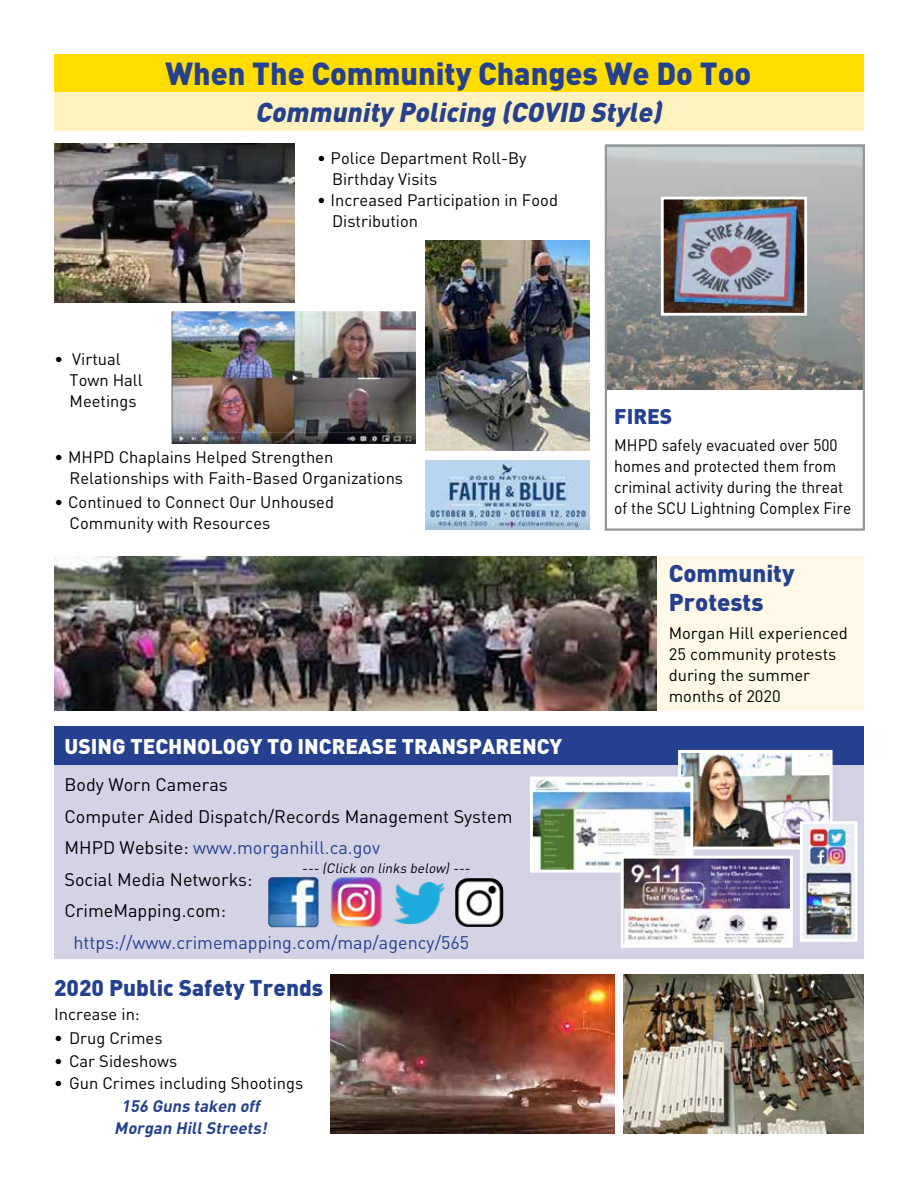
<style>
.page{position:relative;width:918px;height:1188px;background:#fff}
.page>*{position:absolute;margin:0;border:0;box-sizing:border-box;transform-origin:0 0}
.t1{font:31.5px "DINT Black";color:#25408f}
.t2{font:italic 27px "DINT Black";color:#25408f}
.t3{font:24px/28.5px "DINT Black";color:#25408f}
.t4{font:22.5px "DINT Black";color:#25408f}
.t5{font:21px "DINT Black";color:#fff}
.t6{font:21px "DINT Black";color:#25408f}
.t7{font:18px/31.5px "DINT";color:#000}
.t8{font:18px "DINT";color:#25408f}
.t9{font:16.5px/21px "DINT";color:#000}
.t10{font:16.5px/21px "DINT";color:#000;scale:.94 1}
.t11{font:italic 16.5px/22.5px "DINT Bold";color:#25408f;text-align:center}
.t12{font:italic 13.5px "DINT";color:#000}
.s1{color:#25408f}
</style>
<div class="page">
<div style="left:54px;top:54px;width:810px;height:39px;background:#fd0"></div>
<div style="left:54px;top:732px;width:810px;height:227px;background:#d4d3e6"></div>
<div style="left:54px;top:726px;width:810px;height:39px;background:#25408f"></div>
<img style="left:682px;top:754px;width:147px;height:92px">
<div style="left:678px;top:750px;width:155px;height:100px;border:3px solid #fff"></div>
<div style="left:55px;top:556px;width:809px;height:154px;background:#fffae7"></div>
<img style="left:55px;top:556px;width:602px;height:154px">
<img style="left:608px;top:148px;width:254px;height:242px">
<img style="left:665px;top:201px;width:138px;height:111px">
<div style="left:661px;top:197px;width:146px;height:119px;border:3px solid #fff"></div>
<img style="left:425px;top:241px;width:164px;height:210px">
<img style="left:171px;top:312px;width:245px;height:131px">
<img style="left:425px;top:460px;width:164px;height:70px">
<div style="left:605px;top:145px;width:260px;height:386px;border:2px solid #939598"></div>
<img style="left:330px;top:974px;width:284px;height:160px">
<div style="left:54px;top:92px;width:810px;height:39px;background:#fff2be"></div>
<img style="left:54px;top:143px;width:241px;height:159px">
<img style="left:623px;top:974px;width:241px;height:160px">
<img style="left:534px;top:781px;width:155px;height:88px">
<div style="left:530px;top:777px;width:163px;height:96px;border:3px solid #fff"></div>
<img style="left:625px;top:860px;width:164px;height:84px">
<div style="left:621px;top:856px;width:172px;height:92px;border:3px solid #fff"></div>
<img style="left:804px;top:825px;width:50px;height:113px">
<div style="left:800px;top:821px;width:58px;height:121px;border:3px solid #fff"></div>
<img style="left:331px;top:877px;width:51px;height:50px">
<img style="left:268px;top:877px;width:50px;height:50px">
<img style="left:394px;top:883px;width:51px;height:41px">
<img style="left:455px;top:878px;width:48px;height:49px">
<h1 class="t1" style="left:166px;top:52px;width:587px">When The Community Changes We Do Too</h1>
<h2 class="t2" style="left:255px;top:95px;width:414px">Community Policing (COVID Style)</h2>
<p class="t9" style="left:70px;top:349px;width:75px;text-indent:-15px">• Virtual<br>Town Hall<br>Meetings</p>
<p class="t9" style="left:332px;top:147px;width:196px;text-indent:-15px">• Police Department Roll-By<br>Birthday Visits</p>
<p class="t9" style="left:332px;top:189px;width:227px;text-indent:-15px">• Increased Participation in Food<br>Distribution</p>
<p class="t9" style="left:70px;top:446px;width:335px;text-indent:-15px">• MHPD Chaplains Helped Strengthen<br>Relationships with Faith-Based Organizations</p>
<p class="t9" style="left:70px;top:491px;width:266px;text-indent:-15px">• Continued to Connect Our Unhoused<br>Community with Resources</p>
<p class="t5" style="left:64px;top:732px;width:499px">USING TECHNOLOGY TO INCREASE TRANSPARENCY</p>
<p class="t7" style="left:64px;top:769px;width:450px">Body Worn Cameras<br>Computer Aided Dispatch/Records Management System<br>MHPD Website: <span class="s1">www.morganhill.ca.gov<br></span>Social Media Networks:<br>CrimeMapping.com:</p>
<p class="t8" style="left:73px;top:931px;width:397px">https://www.crimemapping.com/map/agency/565</p>
<h3 class="t4" style="left:54px;top:973px;width:271px">2020 Public Safety Trends</h3>
<p class="t9" style="left:54px;top:1004px;width:87px">Increase in:</p>
<p class="t9" style="left:54px;top:1028px;width:110px">• Drug Crimes</p>
<p class="t9" style="left:54px;top:1050px;width:125px">• Car Sideshows</p>
<p class="t9" style="left:54px;top:1073px;width:251px">• Gun Crimes including Shootings</p>
<p class="t11" style="left:114px;top:1094px;width:157px">156 Guns taken off<br>Morgan HillStreets!</p>
<p class="t12" style="left:302px;top:859px;width:173px">--- (Click on links below)---</p>
<p class="t6" style="left:614px;top:402px;width:60px">FIRES</p>
<p class="t10" style="left:614px;top:435px;width:254px">MHPD safely evacuated over 500 homes and protected them from criminal activity during the threat of the SCU Lightning Complex Fire</p>
<h3 class="t3" style="left:669px;top:558px;width:127px">Community<br>Protests</h3>
<p class="t9" style="left:669px;top:622px;width:181px">Morgan Hill experienced<br>25 community protests during the summer months of 2020</p>
</div>
